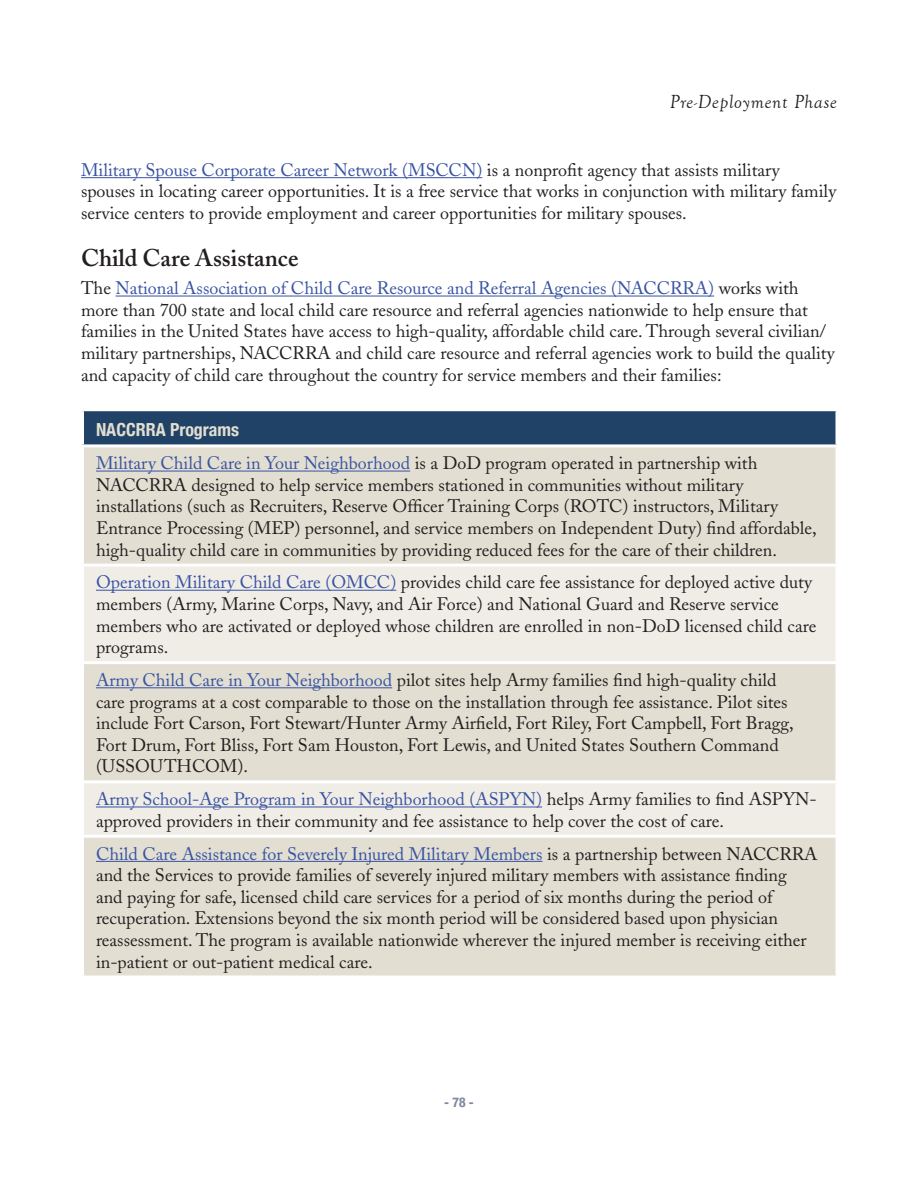
<style>
.page{position:relative;width:918px;height:1188px;background:#fff}
.page>*{position:absolute;margin:0;border:0;box-sizing:border-box;transform-origin:0 0}
.Heading_4{font:600 24px "Adobe Caslon";color:#231f20}
.t1{font:italic 19.5px "Goudy Old Style T";letter-spacing:.04em;color:#231f20}
.t2{font:18px/21.6px "Adobe Caslon";color:#231f20}
.Table_Header{font:700 condensed 18px "Helvetica Neue";color:#e2ded1}
.t3{font:700 condensed 13.5px "Helvetica Neue";color:#7f87a0}
.s1{color:#3853a3}
</style>
<div class="page">
<hr style="left:81px;top:177px;width:401px;height:1px;background:#3853a3">
<hr style="left:116px;top:296px;width:598px;height:1px;background:#3853a3">
<div style="left:82px;top:410px;width:755px;height:36px;background:#1f4266"></div>
<div style="left:84px;top:447px;width:752px;height:529px;background:#e2ded1"></div>
<svg style="left:84px;top:567px;width:752px;height:268px;background:#e9e6dd"></svg>
<hr style="left:81px;top:408px;width:757px;height:3px;background:#fff">
<hr style="left:81px;top:411px;width:3px;height:33px;background:#fff">
<hr style="left:836px;top:411px;width:2px;height:33px;background:#fff">
<hr style="left:81px;top:444px;width:757px;height:3px;background:#fff">
<hr style="left:81px;top:564px;width:757px;height:3px;background:#fff">
<hr style="left:81px;top:661px;width:757px;height:3px;background:#fff">
<hr style="left:81px;top:780px;width:757px;height:3px;background:#fff">
<hr style="left:81px;top:835px;width:757px;height:3px;background:#fff">
<hr style="left:96px;top:471px;width:314px;height:1px;background:#3853a3">
<hr style="left:96px;top:590px;width:300px;height:1px;background:#3853a3">
<hr style="left:96px;top:687px;width:296px;height:1px;background:#3853a3">
<hr style="left:96px;top:807px;width:446px;height:1px;background:#3853a3">
<hr style="left:96px;top:861px;width:446px;height:1px;background:#3853a3">
<p class="t1" style="left:670px;top:91px;width:169px">Pre-Deployment Phase</p>
<p class="t2" style="left:81px;top:159px;width:757px"><span class="s1">Military Spouse Corporate Career Network (MSCCN)</span> is a nonprofit agency that assists military spouses in locating career opportunities. It is a free service that works in conjunction with military family service centers to provide employment and career opportunities for military spouses.</p>
<p class="Heading_4" style="left:81px;top:243px;width:219px">Child Care Assistance</p>
<p class="t2" style="left:81px;top:278px;width:755px">The <span class="s1">National Association of Child Care Resource and Referral Agencies (NACCRRA)</span> works with more than 700 state and local child care resource and referral agencies nationwide to help ensure that families in the United States have access to high-quality, affordable child care. Through several civilian/ military partnerships, NACCRRA and child care resource and referral agencies work to build the quality and capacity of child care throughout the country for service members and their families:</p>
<p class="Table_Header" style="left:96px;top:419px;width:145px">NACCRRA Programs</p>
<p class="t2" style="left:96px;top:453px;width:722px"><span class="s1">Military Child Care in Your Neighborhood</span> is a DoD program operated in partnership with NACCRRA designed to help service members stationed in communities without military installations (such as Recruiters, Reserve Officer Training Corps (ROTC) instructors, Military Entrance Processing (MEP) personnel, and service members on Independent Duty) find affordable, high-quality child care in communities by providing reduced fees for the care of their children.</p>
<p class="t2" style="left:96px;top:572px;width:722px"><span class="s1">Operation Military Child Care (OMCC)</span> provides child care fee assistance for deployed active duty members (Army, Marine Corps, Navy, and Air Force) and National Guard and Reserve service members who are activated or deployed whose children are enrolled in non-DoD licensed child care programs.</p>
<p class="t2" style="left:96px;top:669px;width:699px"><span class="s1">Army Child Care in Your Neighborhood</span> pilot sites help Army families find high-quality child care programs at a cost comparable to those on the installation through fee assistance. Pilot sites include Fort Carson, Fort Stewart/Hunter Army Airfield, Fort Riley, Fort Campbell, Fort Bragg, Fort Drum, Fort Bliss, Fort Sam Houston, Fort Lewis, and United States Southern Command (USSOUTHCOM).</p>
<p class="t2" style="left:96px;top:789px;width:722px"><span class="s1">Army School-Age Program in Your Neighborhood (ASPYN)</span> helps Army families to find ASPYN&shy;approved providers in their community and fee assistance to help cover the cost of care.</p>
<p class="t2" style="left:96px;top:843px;width:723px"><span class="s1">Child Care Assistance for Severely Injured Military Members</span> is a partnership between NACCRRA and the Services to provide families of severely injured military members with assistance finding and paying for safe, licensed child care services for a period of six months during the period of recuperation. Extensions beyond the six month period will be considered based upon physician reassessment. The program is available nationwide wherever the injured member is receiving either in-patient or out-patient medical care.</p>
<p class="t3" style="left:444px;top:1094px;width:31px">- 78 -</p>
</div>
